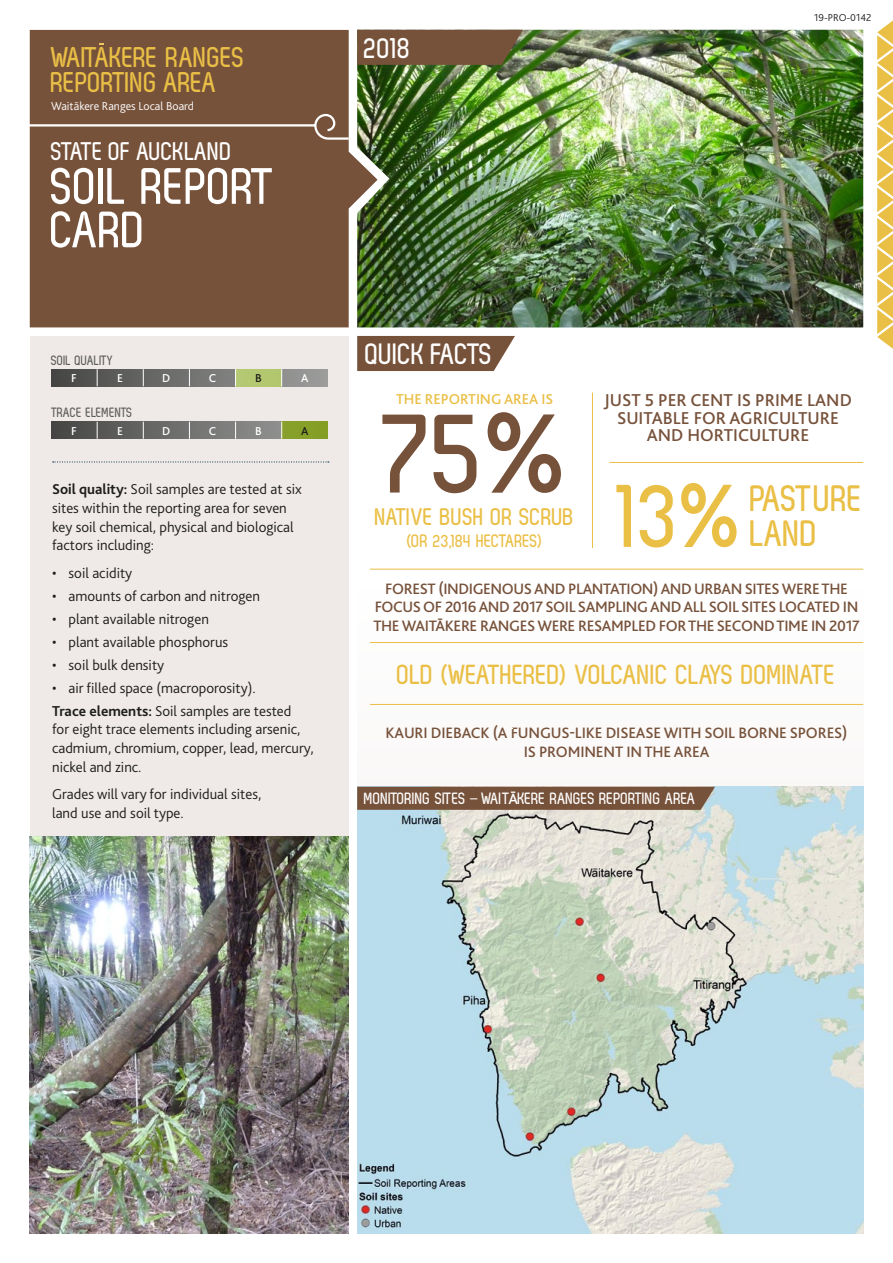
<style>
.page{position:relative;width:893px;height:1263px;background:#fff}
.page>*{position:absolute;margin:0;border:0;box-sizing:border-box;transform-origin:0 0}
.t1{font:700 114.9px "Zag";color:#77523b;scale:1.05 1}
.t2{font:700 91.5px "Zag";color:#eabf46}
.t3{font:700 51px/43.5px "Zag";color:#fff}
.t4{font:700 36.75px/35.5px "Zag";color:#eabf46}
.t5{font:700 29.4px "Zag";color:#fff}
.Body_no_para-numberi{font:700 28.5px/25.5px "Zag";color:#eabf46}
.t6{font:700 27.6px "Zag";letter-spacing:-.01em;color:#eabf46}
.Body_no_para-numberi-2{font:700 25.5px "Zag";letter-spacing:-.01em;color:#fff}
.t7{font:700 24px "Zag";color:#eabf46}
.t8{font:500 18px/17.2px "Bliss";color:#77523b;text-align:center}
.t9{font:700 18px "Zag";color:#eabf46}
.t10{font:700 16.35px "Zag";color:#fff}
.t11{font:500 15.75px/18.9px "Bliss";letter-spacing:-.025em;color:#77523b;text-align:center}
._1__Body_Text{font:300 15px/18.8px "Bliss";color:#1d1d1b}
.t12{font:500 15px "Bliss";letter-spacing:-.005em;color:#eabf46}
.t13{font:700 13.5px "Zag";color:#5f5e5e}
.t14{font:300 12px "Bliss";color:#fff}
.t15{font:500 12px "Bliss";color:#fff}
.t16{font:500 12px "Bliss";color:#1d1d1b}
.Contact{font:300 10.5px "Bliss";color:#1d1d1b}
.s1{font-weight:700}
.s2{font-family:"Bliss";font-weight:300}
.s3{font-family:"Bliss";font-weight:500;font-size:15.75px}
</style>
<div class="page">
<div style="left:30px;top:336px;width:319px;height:897px;background:#efeae7"></div>
<img style="left:357px;top:787px;width:506px;height:446px">
<img style="left:378px;top:30px;width:485px;height:297px">
<svg style="left:30px;top:30px;width:348px;height:297px;background:#78573f"></svg>
<svg style="left:357px;top:336px;width:158px;height:35px;background:#805d48"></svg>
<svg style="left:877px;top:21px;width:16px;height:328px;background:#eecc6e"></svg>
<img style="left:30px;top:837px;width:319px;height:396px">
<hr style="left:592px;top:393px;width:1px;height:155px;background:#eabf46">
<hr style="left:609px;top:462px;width:254px;height:1px;background:#eabf46">
<div style="left:357px;top:787px;width:358px;height:23px;background:#77523b"></div>
<hr style="left:370px;top:569px;width:493px;height:1px;background:#eabf46">
<hr style="left:370px;top:704px;width:493px;height:1px;background:#eabf46">
<hr style="left:370px;top:642px;width:493px;height:1px;background:#eabf46">
<svg style="left:357px;top:30px;width:166px;height:35px;background:#75553c"></svg>
<svg style="left:29px;top:113px;width:322px;height:28px;background:#84634f"></svg>
<svg style="left:51px;top:369px;width:277px;height:17px;background:#7b7e70"></svg>
<div style="left:282px;top:422px;width:46px;height:17px;background:#869f28"></div>
<svg style="left:51px;top:422px;width:231px;height:17px;background:#6d6d6c"></svg>
<svg style="left:53px;top:461px;width:276px;height:1px"></svg>
<p class="Body_no_para-numberi" style="left:51px;top:44px;width:195px">WAITAKERE RANGES<br>REPORTING AREA</p>
<p class="t14" style="left:51px;top:98px;width:144px">Waitākere Ranges Local Board</p>
<p class="Body_no_para-numberi-2" style="left:51px;top:137px;width:182px">STATE OF AUCKLAND</p>
<p class="t3" style="left:51px;top:164px;width:227px">SOIL REPORT<br>CARD</p>
<p class="t13" style="left:51px;top:353px;width:64px">SOIL QUALITY</p>
<p class="t15" style="left:71px;top:371px;width:7px">F</p>
<p class="t15" style="left:117px;top:371px;width:7px">E</p>
<p class="t15" style="left:162px;top:371px;width:10px">D</p>
<p class="t15" style="left:209px;top:371px;width:9px">C</p>
<p class="t16" style="left:255px;top:371px;width:8px">B</p>
<p class="t15" style="left:301px;top:371px;width:9px">A</p>
<p class="t13" style="left:51px;top:405px;width:83px">TRACE ELEMENTS</p>
<p class="t15" style="left:71px;top:423px;width:7px">F</p>
<p class="t15" style="left:117px;top:423px;width:7px">E</p>
<p class="t15" style="left:162px;top:423px;width:10px">D</p>
<p class="t15" style="left:209px;top:423px;width:9px">C</p>
<p class="t15" style="left:255px;top:423px;width:8px">B</p>
<p class="t16" style="left:301px;top:423px;width:9px">A</p>
<p class="_1__Body_Text" style="left:52px;top:480px;width:251px"><span class="s1">Soil quality:</span> Soil samples are tested at six sites within the reporting area for seven key soil chemical, physical and biological factors including:</p>
<p class="_1__Body_Text" style="left:52px;top:563px;width:82px">• soil acidity</p>
<p class="_1__Body_Text" style="left:52px;top:586px;width:209px">• amounts of carbon and nitrogen</p>
<p class="_1__Body_Text" style="left:52px;top:609px;width:158px">• plant available nitrogen</p>
<p class="_1__Body_Text" style="left:52px;top:632px;width:178px">• plant available phosphorus</p>
<p class="_1__Body_Text" style="left:52px;top:655px;width:114px">• soil bulk density</p>
<p class="_1__Body_Text" style="left:52px;top:678px;width:205px">• air filled space (macroporosity).</p>
<p class="_1__Body_Text" style="left:52px;top:701px;width:263px"><span class="s1">Trace elements:</span> Soil samples are tested<br>for eight trace elements including arsenic, cadmium, chromium, copper, lead, mercury, nickel and zinc.</p>
<p class="_1__Body_Text" style="left:52px;top:785px;width:211px">Grades will vary for individual sites, land use and soil type.</p>
<p class="t5" style="left:364px;top:32px;width:48px">2018</p>
<p class="Contact" style="left:814px;top:11px;width:59px">19-PRO-0142</p>
<p class="t5" style="left:365px;top:338px;width:129px">QUICK FACTS</p>
<p class="t12" style="left:396px;top:389px;width:159px">THE REPORTING AREA IS</p>
<p class="t1" style="left:384px;top:390px;width:178px">75%</p>
<p class="t7" style="left:375px;top:503px;width:201px">NATIVE BUSH OR SCRUB</p>
<p class="t9" style="left:407px;top:531px;width:137px">(OR 23,184 HECTARES)</p>
<p class="t8" style="left:604px;top:392px;width:249px">JUST 5 PER CENT IS PRIME LAND<br>SUITABLE FOR AGRICULTURE<br>AND HORTICULTURE</p>
<p class="t2" style="left:619px;top:465px;width:125px">13%</p>
<p class="t4" style="left:750px;top:480px;width:114px">PASTURE<br>LAND</p>
<p class="t11" style="left:373px;top:579px;width:488px">FOREST (INDIGENOUS AND PLANTATION) AND URBAN SITES WERE THE<br>FOCUS OF 2016 AND 2017 SOIL SAMPLING AND ALL SOIL SITES LOCATED IN<br>THE WAITĀKERE RANGES WERE RESAMPLED FOR THE SECOND TIME IN 2017</p>
<p class="t6" style="left:397px;top:659px;width:440px">OLD (WEATHERED) VOLCANIC CLAYS DOMINATE</p>
<p class="t11" style="left:386px;top:723px;width:463px">KAURI DIEBACK (A FUNGUS-LIKE DISEASE WITH SOIL BORNE SPORES)<br>IS PROMINENT IN THE AREA</p>
<p class="t10" style="left:364px;top:790px;width:333px">MONITORING SITES <span class="s2">–</span> WAIT<span class="s3">Ā</span>KERE RANGES REPORTING AREA</p>
</div>
